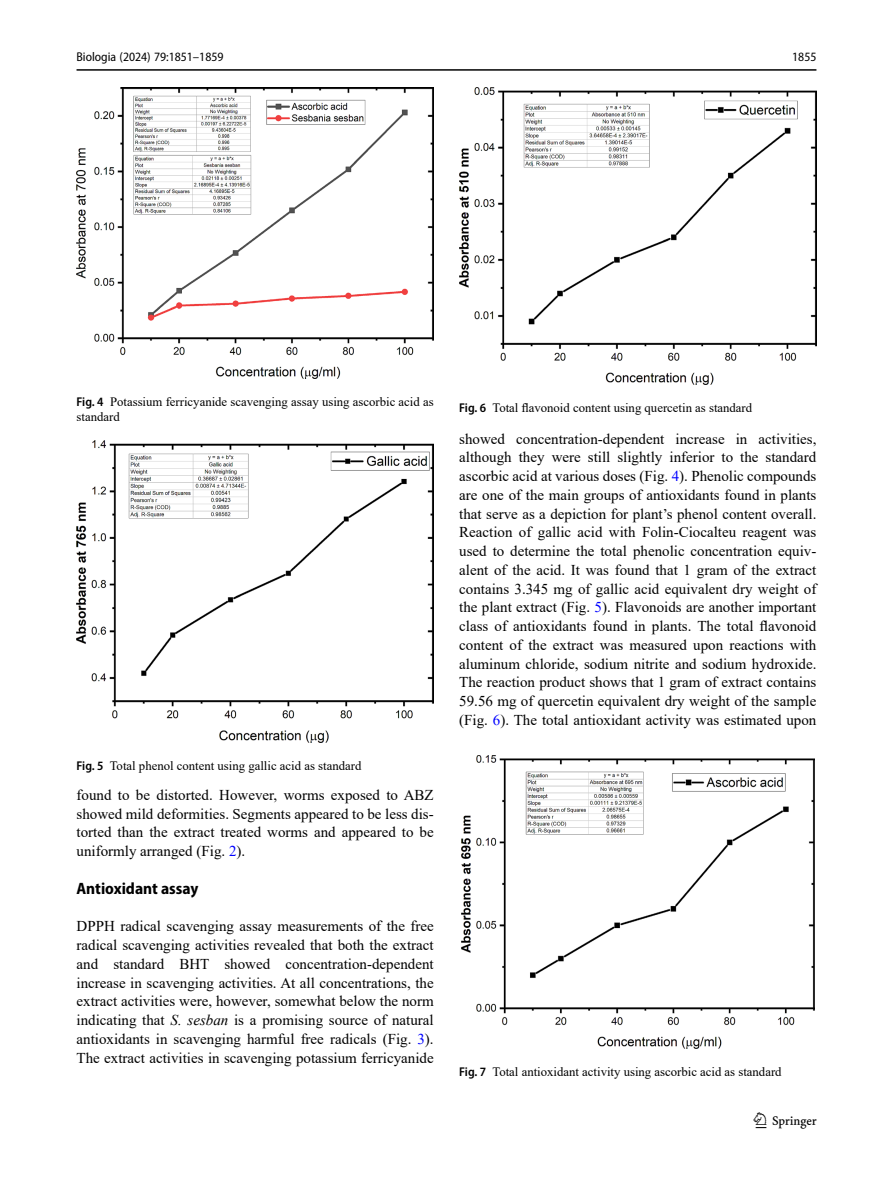
<style>
.page{position:relative;width:893px;height:1187px;background:#fff}
.page>*{position:absolute;margin:0;border:0;box-sizing:border-box;transform-origin:0 0}
.t1{font:22.5px "Springnew";color:#000}
.Head_2{font:700 semi-condensed 16.5px "Myriad Pro";color:#000}
.Body_Text{font:15px/18.8px "Times New Roman";color:#000;text-align:justify}
.Body_Text_Indent{font:15px/18.8px "Times New Roman";color:#000;text-align:justify}
.Figure_Caption{font:12.75px/15px "Times New Roman";color:#000}
.t2{font:semi-condensed 12.75px "Myriad Pro";color:#000}
.s1{font-family:"Myriad Pro";font-weight:600;font-stretch:semi-condensed}
.s2{color:#00f}
.s3{font-style:italic}
</style>
<div class="page">
<hr style="left:77px;top:69px;width:739px;height:2px;background:#000">
<img style="left:461px;top:755px;width:353px;height:293px">
<img style="left:459px;top:87px;width:357px;height:297px">
<img style="left:77px;top:440px;width:357px;height:302px">
<img style="left:77px;top:87px;width:357px;height:291px">
<p class="t2" style="left:77px;top:49px;width:148px">Biologia (2024) 79:1851–1859</p>
<p class="t2" style="left:792px;top:49px;width:26px">1855</p>
<p class="Figure_Caption" style="left:77px;top:393px;width:359px"><span class="s1">Fig. 4</span> Potassium ferricyanide scavenging assay using ascorbic acid as standard</p>
<p class="Figure_Caption" style="left:77px;top:757px;width:286px"><span class="s1">Fig. 5</span> Total phenol content using gallic acid as standard</p>
<p class="Body_Text_Indent" style="left:77px;top:785px;width:359px">found to be distorted. However, worms exposed to ABZ showed mild deformities. Segments appeared to be less dis&shy;torted than the extract treated worms and appeared to be uniformly arranged (Fig. <span class="s2">2</span>).</p>
<p class="Head_2" style="left:77px;top:877px;width:123px">Antioxidant assay</p>
<p class="Body_Text" style="left:77px;top:916px;width:359px">DPPH radical scavenging assay measurements of the free radical scavenging activities revealed that both the extract and standard BHT showed concentration-dependent increase in scavenging activities. At all concentrations, the extract activities were, however, somewhat below the norm indicating that <span class="s3">S. sesban</span> is a promising source of natural antioxidants in scavenging harmful free radicals (Fig. <span class="s2">3</span>).<br>The extract activities in scavenging potassium ferricyanide</p>
<p class="Figure_Caption" style="left:459px;top:399px;width:294px"><span class="s1">Fig. 6</span> Total flavonoid content using quercetin as standard</p>
<p class="Body_Text" style="left:459px;top:428px;width:359px">showed concentration-dependent increase in activities, although they were still slightly inferior to the standard ascorbic acid at various doses (Fig. <span class="s2">4</span>). Phenolic compounds are one of the main groups of antioxidants found in plants that serve as a depiction for plant’s phenol content overall.<br>Reaction of gallic acid with Folin-Ciocalteu reagent was used to determine the total phenolic concentration equiv&shy;alent of the acid. It was found that 1 gram of the extract contains 3.345 mg of gallic acid equivalent dry weight of the plant extract (Fig. <span class="s2">5</span>). Flavonoids are another important class of antioxidants found in plants. The total flavonoid content of the extract was measured upon reactions with aluminum chloride, sodium nitrite and sodium hydroxide.<br>The reaction product shows that 1 gram of extract contains 59.56 mg of quercetin equivalent dry weight of the sample (Fig. <span class="s2">6</span>). The total antioxidant activity was estimated upon</p>
<p class="Figure_Caption" style="left:459px;top:1064px;width:324px"><span class="s1">Fig. 7</span> Total antioxidant activity using ascorbic acid as standard</p>
<h1 class="t1" style="left:756px;top:1107px;width:63px">1 3</h1>
</div>
